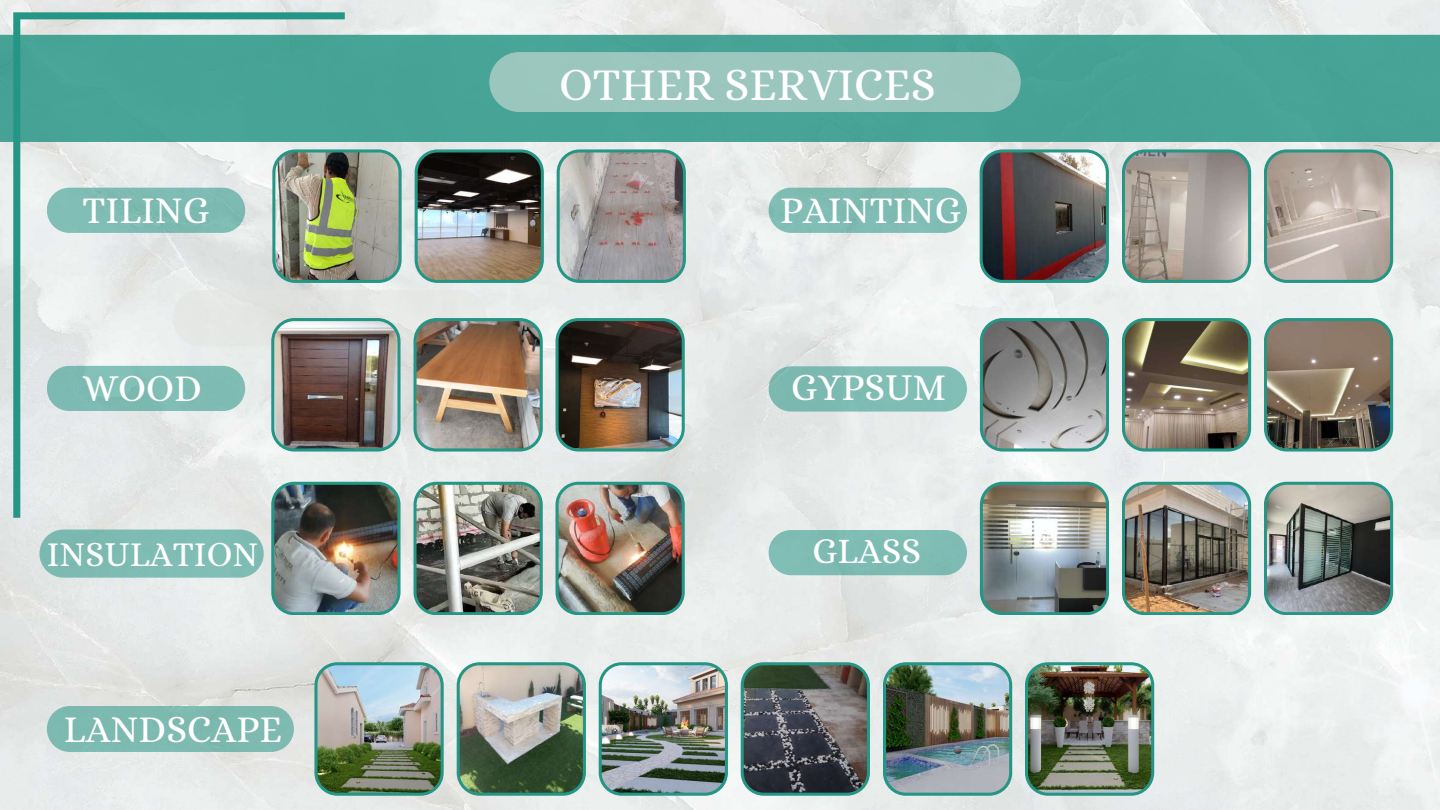
<style>
.page{position:relative;width:1440px;height:810px;background:#fff}
.page>*{position:absolute;margin:0;border:0;box-sizing:border-box;transform-origin:0 0}
.t1{font:46px "Alice";color:#fff}
.t2{font:38.1px "Alice";color:#fff}
.t3{font:36.1px "Alice";color:#fff}
.t4{font:35.1px "Alice";color:#fff}
</style>
<div class="page">
<img style="left:0;top:0;width:1440px;height:810px">
<svg style="left:13px;top:12px;width:332px;height:506px;background:#dae4e3"></svg>
<div style="left:47px;top:188px;width:198px;height:45px;background:#7ebcb3;border-radius:23px"></div>
<img style="left:901px;top:142px;width:333px;height:269px">
<img style="left:353px;top:142px;width:344px;height:134px">
<div style="left:1082px;top:323px;width:358px;height:487px;background:#ecf0ef"></div>
<div style="left:1110px;top:461px;width:330px;height:349px;background:#edf0f0"></div>
<img style="left:272px;top:149px;width:130px;height:134px">
<div style="left:0;top:35px;width:1440px;height:107px;background:#46a496"></div>
<div style="left:489px;top:52px;width:532px;height:60px;background:#9ac6be;border-radius:30px"></div>
<img style="left:415px;top:149px;width:129px;height:134px">
<svg style="left:557px;top:149px;width:129px;height:134px;background:#9da09f"></svg>
<svg style="left:980px;top:318px;width:129px;height:134px;background:#8a9290"></svg>
<svg style="left:1122px;top:318px;width:129px;height:134px;background:#797562"></svg>
<svg style="left:1264px;top:318px;width:129px;height:134px;background:#787465"></svg>
<img style="left:980px;top:149px;width:129px;height:134px">
<svg style="left:1122px;top:149px;width:129px;height:134px;background:#a2a39c"></svg>
<svg style="left:1264px;top:149px;width:129px;height:134px;background:#b0aea5"></svg>
<div style="left:769px;top:188px;width:198px;height:45px;background:#80bdb4;border-radius:23px"></div>
<div style="left:47px;top:366px;width:198px;height:45px;background:#7ebcb4;border-radius:23px"></div>
<div style="left:769px;top:366px;width:198px;height:46px;background:#7fbdb5;border-radius:23px"></div>
<img style="left:173px;top:290px;width:370px;height:162px">
<img style="left:556px;top:318px;width:129px;height:134px">
<div style="left:47px;top:706px;width:247px;height:46px;background:#7cbab0;border-radius:23px"></div>
<img style="left:314px;top:662px;width:130px;height:134px">
<img style="left:457px;top:662px;width:129px;height:134px">
<img style="left:599px;top:662px;width:129px;height:134px">
<svg style="left:741px;top:662px;width:129px;height:134px;background:#515b5b"></svg>
<img style="left:883px;top:662px;width:129px;height:134px">
<img style="left:1025px;top:662px;width:129px;height:134px">
<img style="left:980px;top:482px;width:129px;height:133px">
<img style="left:1122px;top:482px;width:129px;height:133px">
<img style="left:1264px;top:482px;width:129px;height:133px">
<svg style="left:39px;top:530px;width:225px;height:48px;background:#83beb5"></svg>
<div style="left:769px;top:530px;width:198px;height:45px;background:#7fbdb4;border-radius:23px"></div>
<img style="left:271px;top:482px;width:130px;height:133px">
<img style="left:414px;top:482px;width:129px;height:133px">
<img style="left:556px;top:482px;width:129px;height:133px">
<p class="t1" style="left:559px;top:58px;width:378px">OTHER SERVICES</p>
<p class="t2" style="left:83px;top:188px;width:128px">TILING</p>
<p class="t2" style="left:780px;top:188px;width:183px">PAINTING</p>
<p class="t2" style="left:83px;top:366px;width:121px">WOOD</p>
<p class="t2" style="left:791px;top:366px;width:157px">GYPSUM</p>
<p class="t4" style="left:47px;top:534px;width:213px">INSULATION</p>
<p class="t3" style="left:813px;top:530px;width:110px">GLASS</p>
<p class="t2" style="left:64px;top:707px;width:220px">LANDSCAPE</p>
</div>
